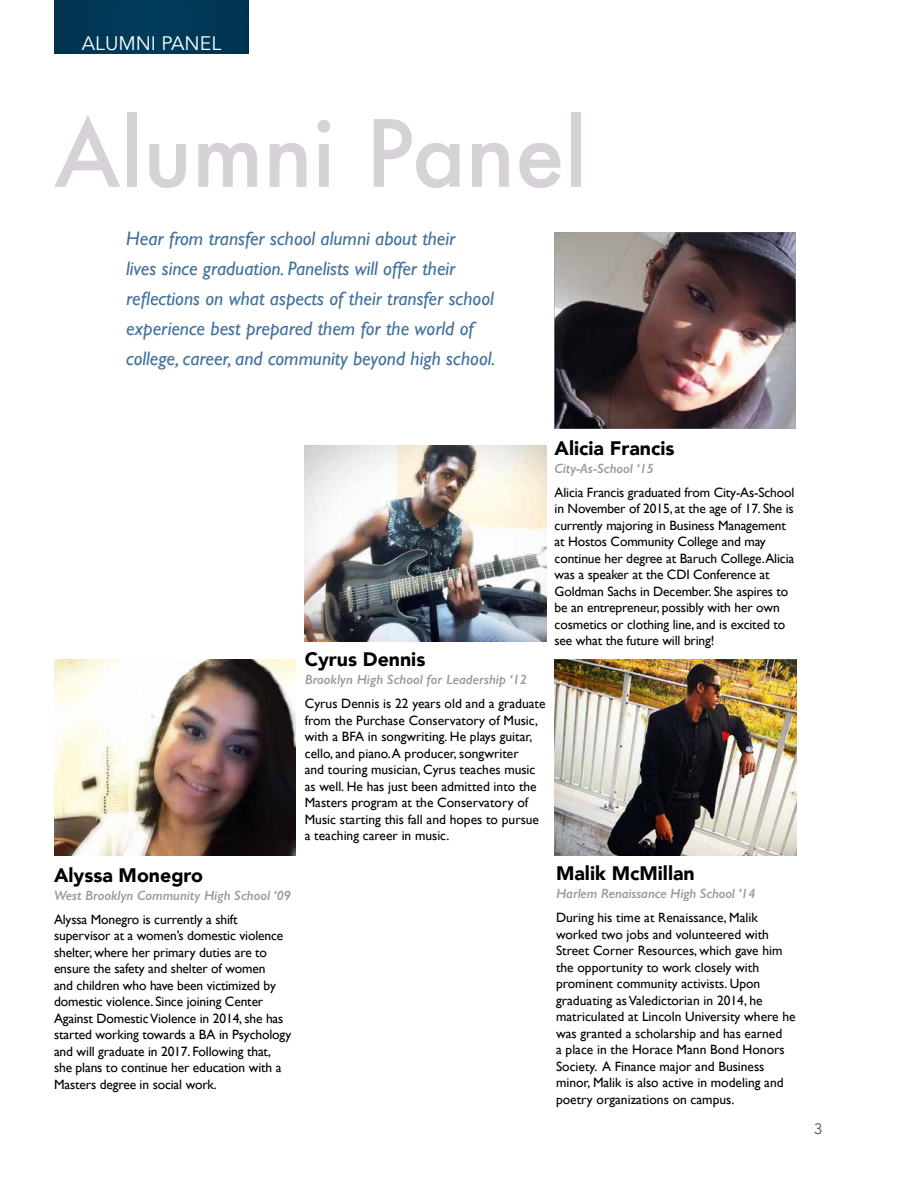
<style>
.page{position:relative;width:918px;height:1188px;background:#fff}
.page>*{position:absolute;margin:0;border:0;box-sizing:border-box;transform-origin:0 0}
.t1{font:500 90px "Futura";color:#d6d2d7}
.t2{font:italic 19.5px/30px "Gill Sans";color:#41719d}
.t3{font:900 19.5px "Avenir";color:#000}
.t4{font:19.5px "Avenir";color:#fff}
.t5{font:15px "Avenir";color:#4b4b52}
.t6{font:13.5px/16.5px "Gill Sans";letter-spacing:-.01em;color:#000}
.t7{font:italic 600 13.5px "Gill Sans";color:#979ba0}
</style>
<div class="page">
<div style="left:54px;top:0;width:195px;height:54px;background:#003856"></div>
<img style="left:305px;top:445px;width:241px;height:197px">
<img style="left:555px;top:232px;width:241px;height:197px">
<img style="left:54px;top:659px;width:241px;height:197px">
<img style="left:555px;top:659px;width:241px;height:197px">
<h2 class="t4" style="left:82px;top:31px;width:141px">ALUMNI PANEL</h2>
<h1 class="t1" style="left:54px;top:93px;width:535px">Alumni Panel</h1>
<p class="t2" style="left:126px;top:223px;width:370px">Hear from transfer school alumni about their<br>lives since graduation. Panelists will offer their reflections on what aspects of their transfer school experience best prepared them for the world of college, career, and community beyond high school.</p>
<h2 class="t3" style="left:54px;top:862px;width:151px">Alyssa Monegro</h2>
<p class="t7" style="left:54px;top:887px;width:239px">West Brooklyn Community High School ‘09</p>
<p class="t6" style="left:54px;top:911px;width:239px">Alyssa Monegro is currently a shift supervisor at a women’s domestic violence shelter, where her primary duties are to ensure the safety and shelter of women<br>and children who have been victimized by domestic violence. Since joining Center Against Domestic Violence in 2014, she has started working towards a BA in Psychology and will graduate in 2017. Following that, she plans to continue her education with a Masters degree in social work.</p>
<h2 class="t3" style="left:305px;top:647px;width:122px">Cyrus Dennis</h2>
<p class="t7" style="left:305px;top:672px;width:224px">Brooklyn High School for Leadership ‘12</p>
<p class="t6" style="left:305px;top:695px;width:242px">Cyrus Dennis is 22 years old and a graduate from the Purchase Conservatory of Music, with a BFA in songwriting. He plays guitar, cello, and piano. A producer, songwriter<br>and touring musician, Cyrus teaches music as well. He has just been admitted into the Masters program at the Conservatory of Music starting this fall and hopes to pursue a teaching career in music.</p>
<h2 class="t3" style="left:555px;top:435px;width:121px">Alicia Francis</h2>
<p class="t7" style="left:555px;top:460px;width:101px">City-As-School ‘15</p>
<p class="t6" style="left:555px;top:484px;width:241px">Alicia Francis graduated from City-As-School in November of 2015, at the age of 17. She is currently majoring in Business Management at Hostos Community College and may continue her degree at Baruch College.Alicia was a speaker at the CDI Conference at Goldman Sachs in December. She aspires to be an entrepreneur, possibly with her own cosmetics or clothing line, and is excited to see what the future will bring!</p>
<h2 class="t3" style="left:556px;top:861px;width:140px">Malik McMillan</h2>
<p class="t7" style="left:556px;top:885px;width:201px">Harlem Renaissance High School ’14</p>
<p class="t6" style="left:556px;top:909px;width:241px">During his time at Renaissance, Malik worked two jobs and volunteered with Street Corner Resources, which gave him the opportunity to work closely with prominent community activists. Upon graduating as Valedictorian in 2014, he matriculated at Lincoln University where he was granted a scholarship and has earned<br>a place in the Horace Mann Bond Honors Society. A Finance major and Business minor, Malik is also active in modeling and poetry organizations on campus.</p>
<p class="t5" style="left:814px;top:1119px;width:10px">3</p>
</div>
